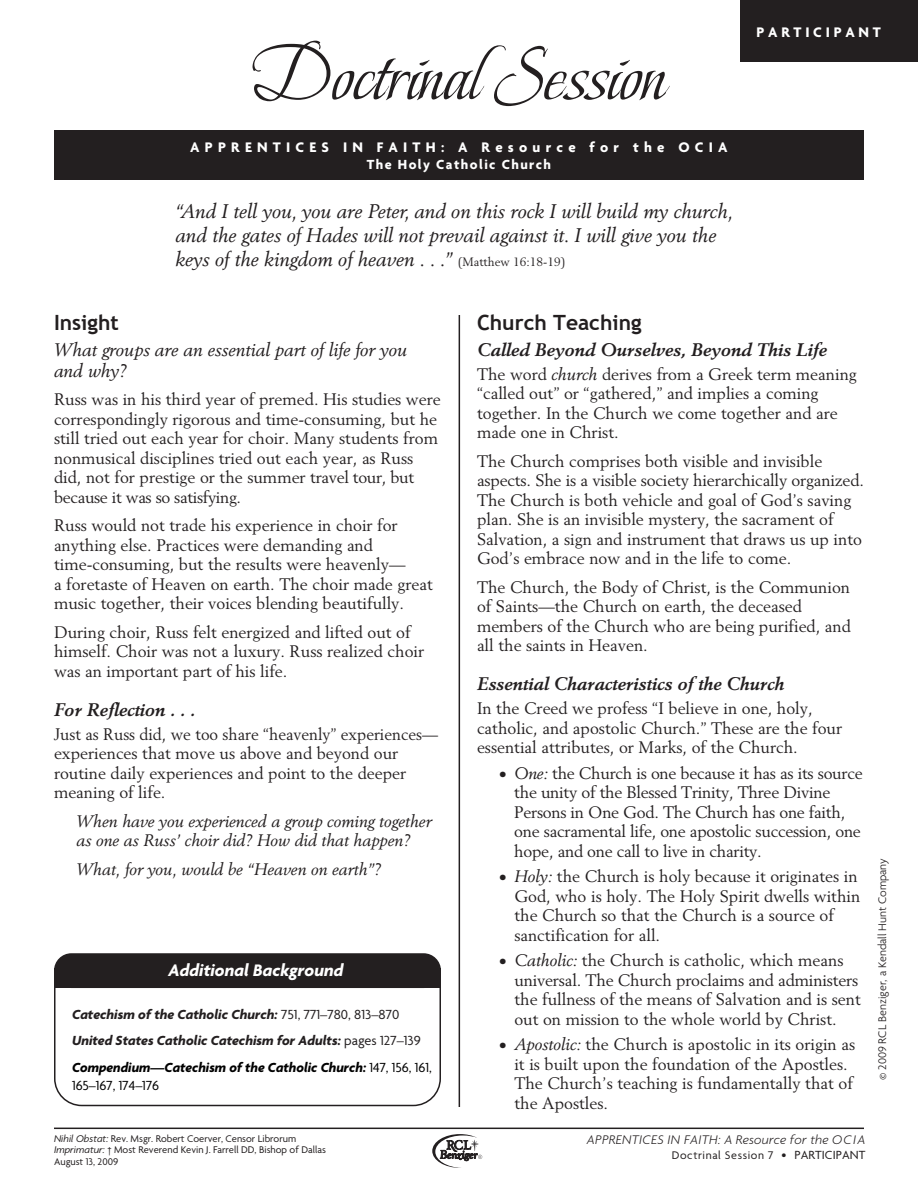
<style>
.page{position:relative;width:918px;height:1188px;background:#fff}
.page>*{position:absolute;margin:0;border:0;box-sizing:border-box;transform-origin:0 0}
.t1{font:78px "Beau Rivage";color:#231f20}
.RCIA_HeadA{font:700 21px "Trebuchet MS";color:#231f20}
.RCIA_Intro_quote{font:italic 19.5px/24px "Berling LT Std";color:#231f20}
.RCIA_headB{font:italic 700 18px "Berling LT Std";color:#231f20}
.RCIA_headB-2{font:italic 18px/21px "Berling LT Std";color:#231f20}
.t2{font:italic 700 18px "Agenda";color:#fff}
.RCIA_text{font:16.5px/19.5px "Berling LT Std";color:#231f20}
.RCIA_TextIndented{font:16.5px/19.5px "Berling LT Std";color:#231f20}
.RCIA_TextIndented-2{font:italic 16.5px/19.5px "Berling LT Std";color:#231f20}
.t3{font:700 15px "Agenda";letter-spacing:.35em;color:#fff}
.t4{font:700 15px "Agenda";letter-spacing:.25em;color:#fff}
.t5{font:italic 700 14.25px "Agenda";color:#231f20}
.t6{font:italic 700 14.25px/18px "Agenda";color:#000}
.t7{font:700 14.25px "Agenda";letter-spacing:.1em;color:#fff}
.t8{font:italic 300 13.5px "Agenda";letter-spacing:.025em;color:#231f20}
.t9{font:300 12px "Agenda";color:#231f20}
.t10{font:12px "Agenda";letter-spacing:.05em;color:#231f20}
.Bottom_rule{font:10.5px/11.2px "Agenda";color:#231f20}
.s1{font-style:normal;font-size:12px}
.s2{font-weight:400;font-style:normal}
.s3{font-style:italic}
.s4{font-family:"Agenda";font-weight:700}
.s5{font-size:13.5px}
.s6{font-size:12.75px}
</style>
<div class="page">
<div style="left:740px;top:0;width:178px;height:62px;background:#231f20"></div>
<div style="left:54px;top:130px;width:810px;height:50px;background:#231f20"></div>
<hr style="left:459px;top:315px;width:1px;height:792px;background:#231f20">
<div style="left:54px;top:954px;width:387px;height:152px;border:2px solid #231f20;border-radius:27px"></div>
<div style="left:54px;top:953px;width:387px;height:35px;background:#231f20;border-radius:17px"></div>
<div style="left:54px;top:969px;width:387px;height:19px;background:#231f20"></div>
<svg style="left:432px;top:1134px;width:50px;height:34px"></svg>
<hr style="left:54px;top:1128px;width:810px;height:1px;background:#231f20">
<p class="t1" style="left:252px;top:12px;width:415px">Doctrinal Session</p>
<p class="t3" style="left:190px;top:139px;width:539px">APPRENTICES IN FAITH: A Resource for the OCIA</p>
<p class="t7" style="left:367px;top:157px;width:186px">The Holy Catholic Church</p>
<p class="RCIA_Intro_quote" style="left:176px;top:199px;width:559px">“And I tell you, you are Peter, and on this rock I will build my church, and the gates of Hades will not prevail against it. I will give you the keys of the kingdom of heaven . . .” <span class="s1">(Matthew 16:18-19)</span></p>
<p class="t4" style="left:757px;top:24px;width:126px">PARTICIPANT</p>
<p class="RCIA_HeadA" style="left:54px;top:310px;width:66px">Insight</p>
<p class="RCIA_headB-2" style="left:54px;top:339px;width:355px">What groups are an essential part of life for you and why?</p>
<p class="RCIA_text" style="left:54px;top:390px;width:388px">Russ was in his third year of premed. His studies were correspondingly rigorous and time-consuming, but he still tried out each year for choir. Many students from nonmusical disciplines tried out each year, as Russ did, not for prestige or the summer travel tour, but because it was so satisfying.</p>
<p class="RCIA_text" style="left:54px;top:516px;width:380px">Russ would not trade his experience in choir for anything else. Practices were demanding and time-consuming, but the results were heavenly—<br>a foretaste of Heaven on earth. The choir made great music together, their voices blending beautifully.</p>
<p class="RCIA_text" style="left:54px;top:622px;width:372px">During choir, Russ felt energized and lifted out of himself. Choir was not a luxury. Russ realized choir was an important part of his life.</p>
<p class="RCIA_headB" style="left:54px;top:699px;width:143px">For Reflection . . .</p>
<p class="RCIA_text" style="left:54px;top:724px;width:386px">Just as Russ did, we too share “heavenly” experiences— experiences that move us above and beyond our routine daily experiences and point to the deeper meaning of life.</p>
<p class="RCIA_TextIndented-2" style="left:76px;top:811px;width:357px">When have you experienced a group coming together as one as Russ’ choir did? How did that happen?</p>
<p class="RCIA_TextIndented-2" style="left:76px;top:859px;width:306px">What, for you, would be “Heaven on earth”?</p>
<p class="t2" style="left:169px;top:960px;width:177px">Additional Background</p>
<p class="t5" style="left:72px;top:1006px;width:329px">Catechism of the Catholic Church: <span class="s2">751, 771–780, 813–870</span></p>
<p class="t5" style="left:72px;top:1033px;width:350px">United States Catholic Catechism for Adults: <span class="s2">pages 127–139</span></p>
<p class="t6" style="left:72px;top:1059px;width:361px">Compendium—Catechism of the Catholic Church: <span class="s2">147, 156, 161,<br>165–167, 174–176</span></p>
<p class="RCIA_HeadA" style="left:477px;top:310px;width:166px">Church Teaching</p>
<p class="RCIA_headB" style="left:477px;top:339px;width:351px">Called Beyond Ourselves, Beyond This Life</p>
<p class="RCIA_text" style="left:477px;top:364px;width:381px">The word <span class="s3">church</span> derives from a Greek term meaning “called out” or “gathered,” and implies a coming together. In the Church we come together and are made one in Christ.</p>
<p class="RCIA_text" style="left:477px;top:451px;width:388px">The Church comprises both visible and invisible aspects. She is a visible society hierarchically organized.<br>The Church is both vehicle and goal of God’s saving plan. She is an invisible mystery, the sacrament of Salvation, a sign and instrument that draws us up into God’s embrace now and in the life to come.</p>
<p class="RCIA_text" style="left:477px;top:577px;width:375px">The Church, the Body of Christ, is the Communion of Saints—the Church on earth, the deceased members of the Church who are being purified, and all the saints in Heaven.</p>
<p class="RCIA_headB" style="left:477px;top:673px;width:309px">Essential Characteristics of the Church</p>
<p class="RCIA_text" style="left:477px;top:699px;width:367px">In the Creed we profess “I believe in one, holy, catholic, and apostolic Church.” These are the four essential attributes, or Marks, of the Church.</p>
<p class="RCIA_TextIndented" style="left:514px;top:763px;width:350px;text-indent:-15px"><span class="s4">•</span> <span class="s3">One:</span> the Church is one because it has as its source the unity of the Blessed Trinity, Three Divine Persons in One God. The Church has one faith, one sacramental life, one apostolic succession, one hope, and one call to live in charity.</p>
<p class="RCIA_TextIndented" style="left:514px;top:867px;width:347px;text-indent:-15px"><span class="s4">•</span> <span class="s3">Holy:</span> the Church is holy because it originates in God, who is holy. The Holy Spirit dwells within the Church so that the Church is a source of sanctification for all.</p>
<p class="RCIA_TextIndented" style="left:514px;top:951px;width:348px;text-indent:-15px"><span class="s4">•</span> <span class="s3">Catholic:</span> the Church is catholic, which means universal. The Church proclaims and administers the fullness of the means of Salvation and is sent out on mission to the whole world by Christ.</p>
<p class="RCIA_TextIndented" style="left:514px;top:1035px;width:342px;text-indent:-15px"><span class="s4">•</span> <span class="s3">Apostolic:</span> the Church is apostolic in its origin as it is built upon the foundation of the Apostles.<br>The Church’s teaching is fundamentally that of the Apostles.</p>
<p class="Bottom_rule" style="left:54px;top:1134px;width:273px"><span class="s3">Nihil Obstat:</span> Rev. Msgr. Robert Coerver, Censor Librorum<br><span class="s3">Imprimatur:</span> † Most Reverend Kevin J. Farrell DD, Bishop of Dallas<br>August 13, 2009</p>
<p class="t8" style="left:587px;top:1132px;width:280px">APPRENTICES IN FAITH: A Resource for the OCIA</p>
<p class="t10" style="left:672px;top:1149px;width:195px">Doctrinal Session 7 <span class="s5">•</span> <span class="s6">PARTICIPANT</span></p>
<p class="t9" style="left:876px;top:1080px;width:223px;rotate:-90deg">© 2009 RCL Benziger, a Kendall Hunt Company</p>
</div>
